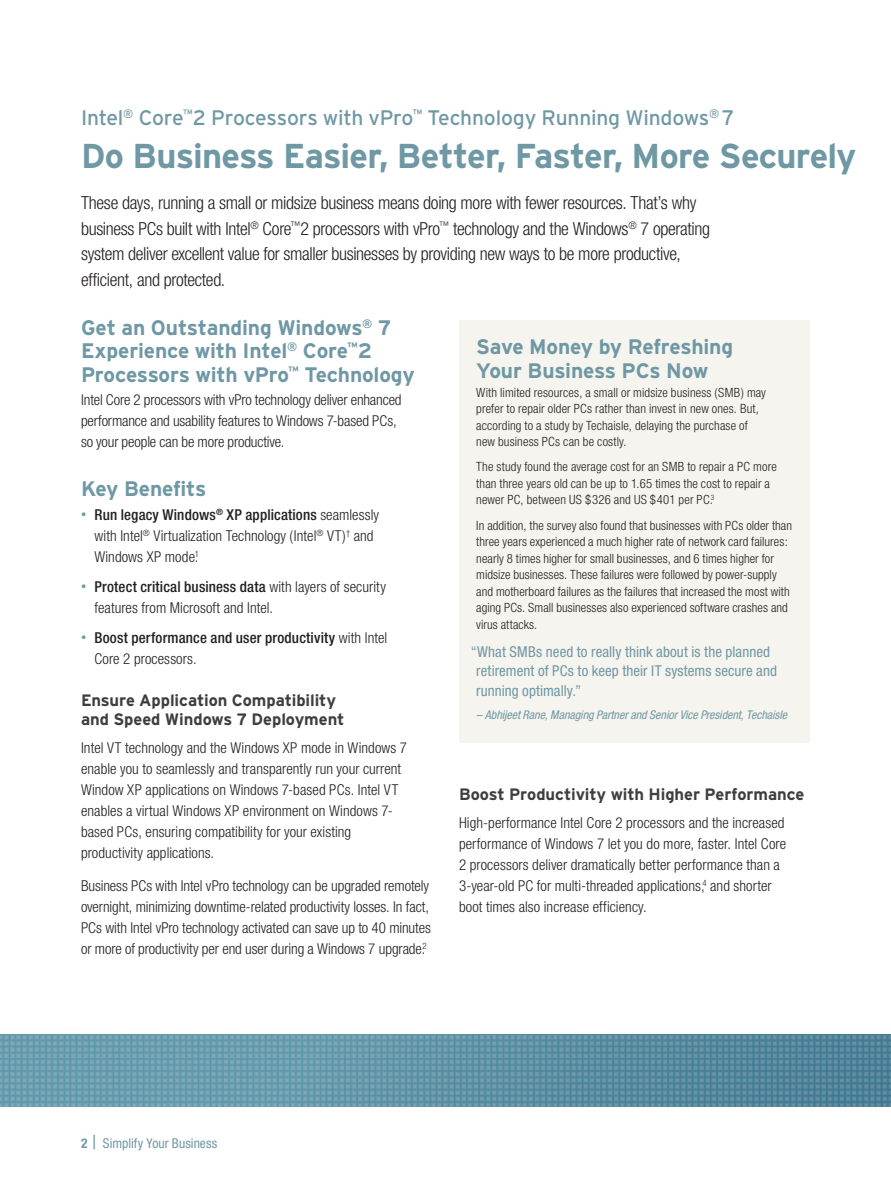
<style>
.page{position:relative;width:891px;height:1188px;background:#fff}
.page>*{position:absolute;margin:0;border:0;box-sizing:border-box;transform-origin:0 0}
.t1{font:700 34.5px "Interstate";letter-spacing:-.025em;color:#6f98a5}
.t2{font:700 21px/23.2px "Interstate";letter-spacing:-.015em;color:#6f98a5}
.t3{font:21px "Interstate";letter-spacing:-.015em;color:#6f98a5}
.t4{font:300 condensed 18px/25.5px "Helvetica Neue";letter-spacing:-.02em;color:#231f20}
.t5{font:700 16.5px/19.5px "Interstate";letter-spacing:-.005em;color:#3e3e3f}
.t6{font:300 condensed 15px/21px "Helvetica Neue";letter-spacing:.005em;color:#231f20}
.t7{font:condensed 15px/19.5px "Helvetica Neue";letter-spacing:.005em;color:#6f98a5}
.t8{font:500 condensed 15px/21px "Helvetica Neue";letter-spacing:.01em;color:#231f20}
.t9{font:condensed 13.5px "Helvetica Neue";letter-spacing:.005em;color:#6f98a5}
.t10{font:300 condensed 12.75px/16.5px "Helvetica Neue";letter-spacing:.01em;color:#231f20}
.t11{font:italic condensed 12px "Helvetica Neue";letter-spacing:-.005em;color:#6f98a5}
.s1{font-size:10.5px;color:#6f98a5}
.s2{font-weight:500}
.s3{font-weight:300;font-size:10.5px;color:#6f98a5}
.s4{font-weight:300}
.s5{font-weight:700}
.s6{font-size:19.5px}
</style>
<div class="page">
<div style="left:459px;top:320px;width:351px;height:423px;background:#f6f4ee"></div>
<img style="left:0;top:1034px;width:891px;height:72px">
<h2 class="t3" style="left:81px;top:106px;width:655px">Intel<sup>®</sup> Core<sup>™</sup>2 Processors with vPro<sup>™</sup> Technology Running Windows<sup>®</sup> 7</h2>
<h1 class="t1" style="left:81px;top:137px;width:777px">Do Business Easier, Better, Faster, More Securely</h1>
<p class="t4" style="left:81px;top:190px;width:631px">These days, running a small or midsize business means doing more with fewer resources. That’s why business PCs built with Intel<sup>®</sup> Core<sup>™</sup>2 processors with vPro<sup>™</sup> technology and the Windows<sup>®</sup> 7 operating system deliver excellent value for smaller businesses by providing new ways to be more productive, efficient, and protected.</p>
<h2 class="t2" style="left:81px;top:316px;width:335px">Get an Outstanding Windows<sup>®</sup> 7<br>Experience with Intel<sup>®</sup> Core<sup>™</sup>2<br>Processors with vPro<sup>™</sup> Technology</h2>
<p class="t6" style="left:81px;top:390px;width:322px">Intel Core 2 processors with vPro technology deliver enhanced performance and usability features to Windows 7-based PCs, so your people can be more productive.</p>
<h2 class="t2" style="left:81px;top:477px;width:127px">Key Benefits</h2>
<p class="t6" style="left:94px;top:504px;width:286px;text-indent:-13px"><span class="s1">•</span> <span class="s2">Run legacy Windows</span><sup>®</sup> <span class="s2">XP applications</span> seamlessly with Intel<sup>®</sup> Virtualization Technology (Intel<sup>®</sup> VT)<sup>†</sup> and<br>Windows XP mode.<sup>1</sup></p>
<p class="t6" style="left:94px;top:576px;width:293px;text-indent:-13px"><span class="s1">•</span> <span class="s2">Protect critical business data</span> with layers of security features from Microsoft and Intel.</p>
<p class="t8" style="left:94px;top:627px;width:294px;text-indent:-13px"><span class="s3">•</span> Boost performance and user productivity <span class="s4">with Intel<br>Core 2 processors.</span></p>
<p class="t5" style="left:81px;top:690px;width:265px">Ensure Application Compatibility and Speed Windows 7 Deployment</p>
<p class="t6" style="left:81px;top:737px;width:328px">Intel VT technology and the Windows XP mode in Windows 7 enable you to seamlessly and transparently run your current Window XP applications on Windows 7-based PCs. Intel VT enables a virtual Windows XP environment on Windows 7- based PCs, ensuring compatibility for your existing productivity applications.</p>
<p class="t6" style="left:81px;top:875px;width:351px">Business PCs with Intel vPro technology can be upgraded remotely overnight, minimizing downtime-related productivity losses. In fact, PCs with Intel vPro technology activated can save up to 40 minutes or more of productivity per end user during a Windows 7 upgrade.<sup>2</sup></p>
<h2 class="t2" style="left:476px;top:335px;width:258px">Save Money by Refreshing<br>Your Business PCs Now</h2>
<p class="t10" style="left:476px;top:384px;width:291px">With limited resources, a small or midsize business (SMB) may prefer to repair older PCs rather than invest in new ones. But, according to a study by Techaisle, delaying the purchase of new business PCs can be costly.</p>
<p class="t10" style="left:476px;top:459px;width:302px">The study found the average cost for an SMB to repair a PC more than three years old can be up to 1.65 times the cost to repair a newer PC, between US $326 and US $401 per PC.<sup>3</sup></p>
<p class="t10" style="left:476px;top:517px;width:317px">In addition, the survey also found that businesses with PCs older than three years experienced a much higher rate of network card failures: nearly 8 times higher for small businesses, and 6 times higher for midsize businesses. These failures were followed by power-supply and motherboard failures as the failures that increased the most with aging PCs. Small businesses also experienced software crashes and virus attacks.</p>
<p class="t7" style="left:476px;top:642px;width:302px;text-indent:-6px">“What SMBs need to really think about is the planned retirement of PCs to keep their IT systems secure and running optimally.”</p>
<p class="t11" style="left:476px;top:708px;width:312px">– Abhijeet Rane, Managing Partner and Senior Vice President, Techaisle</p>
<p class="t5" style="left:459px;top:785px;width:347px">Boost Productivity with Higher Performance</p>
<p class="t6" style="left:459px;top:812px;width:329px">High-performance Intel Core 2 processors and the increased performance of Windows 7 let you do more, faster. Intel Core 2 processors deliver dramatically better performance than a 3-year-old PC for multi-threaded applications,<sup>4</sup> and shorter boot times also increase efficiency.</p>
<p class="t9" style="left:81px;top:1135px;width:138px"><span class="s5">2</span> <span class="s6">|</span> Simplify Your Business</p>
</div>
